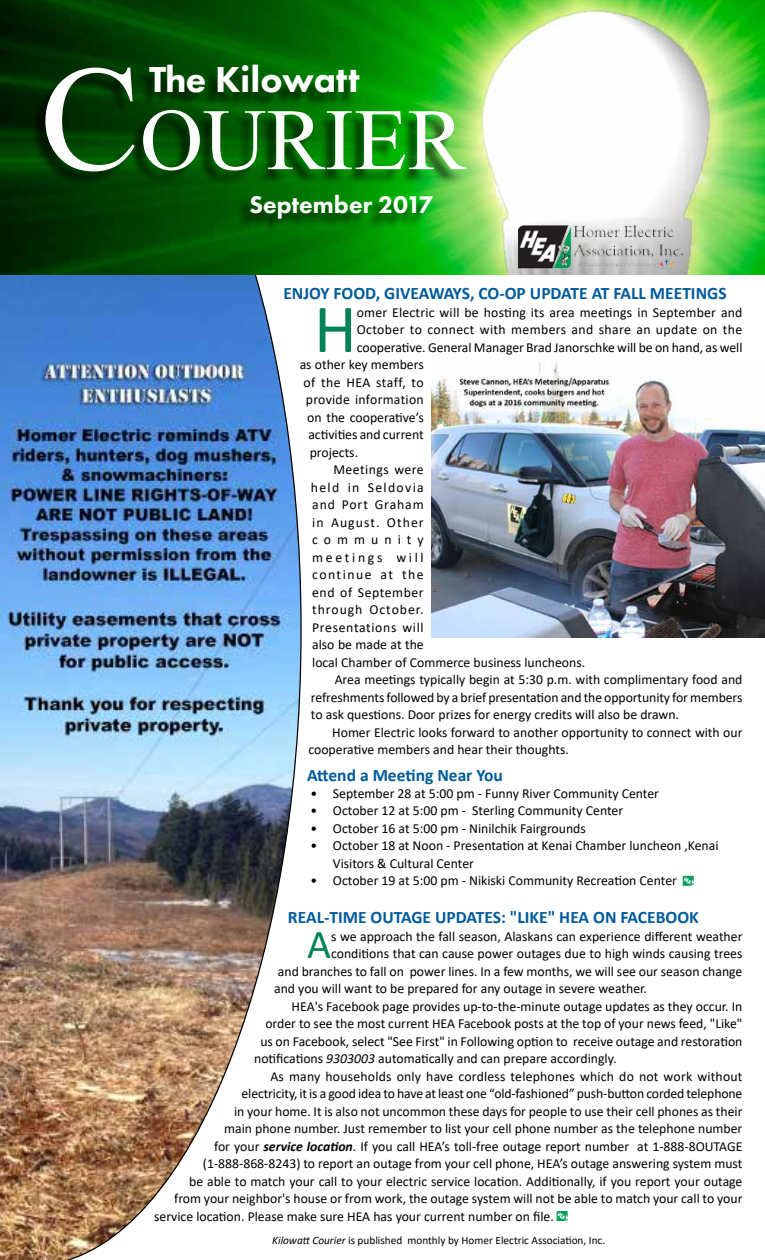
<style>
.page{position:relative;width:765px;height:1260px;background:#fff}
.page>*{position:absolute;margin:0;border:0;box-sizing:border-box;transform-origin:0 0}
.t1{font:150px "Times New Roman";color:#fff}
.t2{font:87.5px "Times New Roman";color:#fff}
.t3{font:68.88px "Calibri";color:#008357}
.t4{font:41.38px "Calibri";color:#008357}
.t5{font:800 37.5px "Futura PT";color:#fff}
.t6{font:800 25px "Futura PT";color:#fff}
.t7{font:700 17.5px "Calibri";color:#005a9b}
.t8{font:13.75px/17.5px "Calibri";color:#000}
.t9{font:13.75px "Calibri";letter-spacing:.025em;color:#000}
.t10{font:13.75px "Calibri";letter-spacing:.02em;color:#000}
.t11{font:13.75px "Calibri";letter-spacing:.05em;color:#000}
.t12{font:13.75px "Calibri";letter-spacing:.03em;color:#000}
.t13{font:13.75px "Calibri";letter-spacing:.07em;color:#000}
.t14{font:13.75px "Calibri";letter-spacing:.095em;color:#000}
.t15{font:13.75px "Calibri";letter-spacing:.075em;color:#000}
.t16{font:13.75px "Calibri";letter-spacing:.04em;color:#000}
.t17{font:13.75px "Calibri";letter-spacing:.065em;color:#000}
.t18{font:13.75px "Calibri";letter-spacing:.105em;color:#000}
.t19{font:13.75px "Calibri";letter-spacing:.035em;color:#000}
.t20{font:13.75px "Calibri";letter-spacing:.195em;color:#000}
.t21{font:13.75px "Calibri";letter-spacing:.44em;color:#000}
.t22{font:11.25px "Calibri";color:#000}
.s1{font-style:italic}
.s2{font-weight:700;font-style:italic}
</style>
<div class="page">
<img style="left:0;top:275px;width:302px;height:985px">
<img style="left:0;top:0;width:765px;height:275px">
<div style="left:236px;top:197px;width:195px;height:37px;background:#000;opacity:.6"></div>
<div style="left:30px;top:70px;width:434px;height:117px;background:#000;opacity:.6"></div>
<div style="left:134px;top:67px;width:223px;height:41px;background:#000;opacity:.6"></div>
<img style="left:519px;top:225px;width:163px;height:43px">
<svg style="left:683px;top:876px;width:11px;height:10px"></svg>
<svg style="left:557px;top:1212px;width:11px;height:9px"></svg>
<img style="left:432px;top:362px;width:333px;height:275px">
<h1 class="t1" style="left:40px;top:13px;width:102px">C</h1>
<h3 class="t5" style="left:149px;top:56px;width:212px">The Kilowatt</h3>
<h2 class="t2" style="left:140px;top:78px;width:327px">OURIER</h2>
<h3 class="t6" style="left:249px;top:189px;width:186px">September 2017</h3>
<p class="t7" style="left:283px;top:281px;width:445px">ENJOY FOOD, GIVEAWAYS, CO-OP UPDATE AT FALL MEETINGS</p>
<h3 class="t3" style="left:314px;top:281px;width:44px">H</h3>
<p class="t8" style="left:357px;top:303px;width:387px">omer Electric will be hosting its area meetings in September and</p>
<p class="t9" style="left:357px;top:320px;width:387px">October to connect with members and share an update on the</p>
<p class="t8" style="left:357px;top:338px;width:387px">cooperative. General Manager Brad Janorschke will be on hand, as well</p>
<p class="t8" style="left:300px;top:356px;width:126px">as other key members</p>
<p class="t12" style="left:303px;top:373px;width:122px">of the HEA staff, to</p>
<p class="t10" style="left:306px;top:390px;width:119px">provide information</p>
<p class="t8" style="left:307px;top:408px;width:118px">on the cooperative’s</p>
<p class="t8" style="left:308px;top:426px;width:117px">activities and current</p>
<p class="t8" style="left:310px;top:443px;width:50px">projects.</p>
<p class="t19" style="left:333px;top:460px;width:92px">Meetings were</p>
<p class="t14" style="left:311px;top:478px;width:114px">held in Seldovia</p>
<p class="t17" style="left:312px;top:495px;width:113px">and Port Graham</p>
<p class="t15" style="left:312px;top:513px;width:113px">in August. Other</p>
<p class="t21" style="left:312px;top:530px;width:113px">community</p>
<p class="t20" style="left:312px;top:548px;width:113px">meetings will</p>
<p class="t18" style="left:312px;top:565px;width:113px">continue at the</p>
<p class="t16" style="left:312px;top:583px;width:113px">end of September</p>
<p class="t13" style="left:312px;top:600px;width:113px">through October.</p>
<p class="t11" style="left:312px;top:618px;width:113px">Presentations will</p>
<p class="t8" style="left:312px;top:636px;width:113px">also be made at the</p>
<p class="t8" style="left:312px;top:653px;width:275px">local Chamber of Commerce business luncheons.</p>
<p class="t8" style="left:335px;top:671px;width:409px">Area meetings typically begin at 5:30 p.m. with complimentary food and</p>
<p class="t8" style="left:311px;top:688px;width:433px">refreshments followed by a brief presentation and the opportunity for members</p>
<p class="t8" style="left:311px;top:706px;width:370px">to ask questions. Door prizes for energy credits will also be drawn.</p>
<p class="t8" style="left:332px;top:723px;width:412px">Homer Electric looks forward to another opportunity to connect with our</p>
<p class="t8" style="left:308px;top:741px;width:262px">cooperative members and hear their thoughts.</p>
<p class="t7" style="left:307px;top:763px;width:197px">Attend a Meeting Near You</p>
<p class="t8" style="left:310px;top:784px;width:350px">• September 28 at 5:00 pm - Funny River Community Center</p>
<p class="t8" style="left:310px;top:802px;width:314px">• October 12 at 5:00 pm - Sterling Community Center</p>
<p class="t8" style="left:310px;top:819px;width:277px">• October 16 at 5:00 pm - Ninilchik Fairgrounds</p>
<p class="t8" style="left:333px;top:837px;width:387px;text-indent:-22px">• October 18 at Noon - Presentation at Kenai Chamber luncheon ,Kenai<br>Visitors &amp; Cultural Center</p>
<p class="t8" style="left:310px;top:872px;width:368px">• October 19 at 5:00 pm - Nikiski Community Recreation Center</p>
<p class="t7" style="left:288px;top:905px;width:412px">REAL-TIME OUTAGE UPDATES: "LIKE" HEA ON FACEBOOK</p>
<h3 class="t4" style="left:307px;top:916px;width:25px">A</h3>
<p class="t8" style="left:331px;top:927px;width:413px">s we approach the fall season, Alaskans can experience different weather</p>
<p class="t8" style="left:331px;top:944px;width:413px">conditions that can cause power outages due to high winds causing trees</p>
<p class="t8" style="left:278px;top:962px;width:466px">and branches to fall on power lines. In a few months, we will see our season change</p>
<p class="t8" style="left:274px;top:979px;width:374px">and you will want to be prepared for any outage in severe weather.</p>
<p class="t8" style="left:292px;top:997px;width:452px">HEA's Facebook page provides up-to-the-minute outage updates as they occur. In</p>
<p class="t8" style="left:265px;top:1014px;width:479px">order to see the most current HEA Facebook posts at the top of your news feed, "Like"</p>
<p class="t8" style="left:260px;top:1032px;width:484px">us on Facebook, select "See First" in Following option to receive outage and restoration</p>
<p class="t8" style="left:254px;top:1049px;width:364px">notifications <span class="s1">9303003</span> automatically and can prepare accordingly.</p>
<p class="t8" style="left:270px;top:1067px;width:474px">As many households only have cordless telephones which do not work without</p>
<p class="t8" style="left:242px;top:1084px;width:502px">electricity, it is a good idea to have at least one “old-fashioned” push-button corded telephone</p>
<p class="t8" style="left:234px;top:1102px;width:510px">in your home. It is also not uncommon these days for people to use their cell phones as their</p>
<p class="t8" style="left:224px;top:1119px;width:520px">main phone number. Just remember to list your cell phone number as the telephone number</p>
<p class="t8" style="left:214px;top:1137px;width:530px">for your <span class="s2">service location</span>. If you call HEA’s toll-free outage report number at 1-888-8OUTAGE</p>
<p class="t8" style="left:203px;top:1154px;width:541px">(1-888-868-8243) to report an outage from your cell phone, HEA’s outage answering system must</p>
<p class="t8" style="left:189px;top:1172px;width:555px">be able to match your call to your electric service location. Additionally, if you report your outage</p>
<p class="t8" style="left:174px;top:1189px;width:570px">from your neighbor's house or from work, the outage system will not be able to match your call to your</p>
<p class="t8" style="left:154px;top:1207px;width:401px">service location. Please make sure HEA has your current number on file.</p>
<p class="t22" style="left:272px;top:1233px;width:334px"><span class="s1">Kilowatt Courier</span> is published monthly by Homer Electric Association, Inc.</p>
</div>
